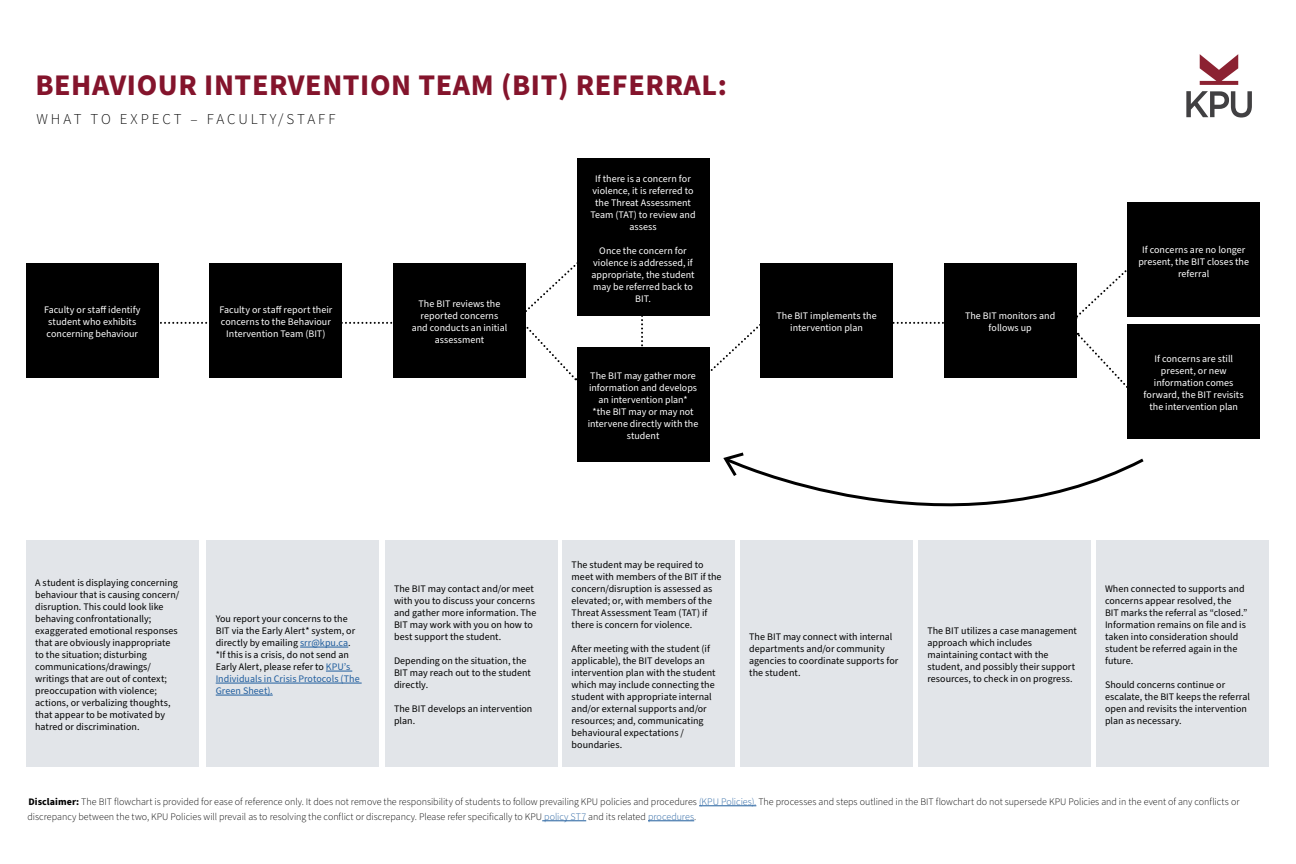
<style>
.page{position:relative;width:1296px;height:864px;background:#fff}
.page>*{position:absolute;margin:0;border:0;box-sizing:border-box;transform-origin:0 0}
.t1{font:700 30px "Source Sans Pro";letter-spacing:.02em;color:#84142c}
.t2{font:300 15px "Source Sans Pro";letter-spacing:.19em;color:#000}
.t3{font:10px/12px "Source Sans Pro";color:#000}
.t4{font:10px/12px "Source Sans Pro";letter-spacing:.005em;color:#fff;text-align:center}
.t5{font:300 10px/15px "Source Sans Pro";color:#000}
.s1{color:#215e9e}
.s2{font-weight:700}
</style>
<div class="page">
<hr style="left:699px;top:806px;width:57px;height:1px;background:#215e9e">
<hr style="left:542px;top:821px;width:44px;height:1px;background:#215e9e">
<hr style="left:648px;top:821px;width:46px;height:1px;background:#215e9e">
<svg style="left:1200px;top:54px;width:38px;height:31px"></svg>
<svg style="left:1186px;top:91px;width:66px;height:27px"></svg>
<svg style="left:723px;top:452px;width:421px;height:109px"></svg>
<svg style="left:641px;top:315px;width:2px;height:32px"></svg>
<svg style="left:709px;top:324px;width:51px;height:57px"></svg>
<svg style="left:1076px;top:262px;width:52px;height:57px"></svg>
<svg style="left:1076px;top:333px;width:52px;height:61px"></svg>
<svg style="left:893px;top:322px;width:51px;height:2px"></svg>
<svg style="left:526px;top:262px;width:52px;height:118px"></svg>
<svg style="left:160px;top:322px;width:233px;height:2px"></svg>
<div style="left:26px;top:263px;width:133px;height:115px;background:#000"></div>
<div style="left:210px;top:263px;width:132px;height:115px;background:#000"></div>
<div style="left:393px;top:263px;width:133px;height:115px;background:#000"></div>
<div style="left:577px;top:158px;width:132px;height:157px;background:#000"></div>
<div style="left:577px;top:347px;width:132px;height:115px;background:#000"></div>
<div style="left:760px;top:263px;width:133px;height:115px;background:#000"></div>
<div style="left:944px;top:263px;width:132px;height:115px;background:#000"></div>
<div style="left:1128px;top:202px;width:132px;height:115px;background:#000"></div>
<div style="left:1128px;top:324px;width:132px;height:115px;background:#000"></div>
<div style="left:26px;top:540px;width:172px;height:227px;background:#e2e5e9"></div>
<div style="left:207px;top:540px;width:172px;height:227px;background:#e2e5e9"></div>
<hr style="left:300px;top:647px;width:48px;height:1px;background:#215e9e">
<svg style="left:326px;top:671px;width:26px;height:1px"></svg>
<hr style="left:216px;top:683px;width:146px;height:1px;background:#215e9e">
<hr style="left:216px;top:695px;width:57px;height:1px;background:#215e9e">
<div style="left:385px;top:540px;width:172px;height:227px;background:#e2e5e9"></div>
<div style="left:563px;top:540px;width:172px;height:227px;background:#e2e5e9"></div>
<div style="left:740px;top:540px;width:172px;height:227px;background:#e2e5e9"></div>
<div style="left:918px;top:540px;width:173px;height:227px;background:#e2e5e9"></div>
<div style="left:1096px;top:540px;width:172px;height:227px;background:#e2e5e9"></div>
<h1 class="t1" style="left:35px;top:64px;width:693px">BEHAVIOUR INTERVENTION TEAM (BIT) REFERRAL:</h1>
<h2 class="t2" style="left:36px;top:109px;width:301px">WHAT TO EXPECT – FACULTY/STAFF</h2>
<p class="t4" style="left:44px;top:304px;width:98px;text-align:left">Faculty or staff identify student who exhibits concerning behaviour</p>
<p class="t4" style="left:219px;top:304px;width:114px">Faculty or staff report their concerns to the Behaviour<br>Intervention Team (BIT)</p>
<p class="t4" style="left:412px;top:298px;width:97px">The BIT reviews the reported concerns and conducts an initial assessment</p>
<p class="t4" style="left:590px;top:173px;width:107px">If there is a concern for violence, it is referred to the Threat Assessment<br>Team (TAT) to review and assess</p>
<p class="t4" style="left:591px;top:245px;width:105px">Once the concern for violence is addressed, if appropriate, the student may be referred back to<br>BIT.</p>
<p class="t4" style="left:588px;top:370px;width:112px">The BIT may gather more information and develops an intervention plan*<br>*the BIT may or may not intervene directly with the student</p>
<p class="t4" style="left:777px;top:310px;width:102px">The BIT implements the intervention plan</p>
<p class="t4" style="left:965px;top:310px;width:92px">The BIT monitors and follows up</p>
<p class="t4" style="left:1138px;top:244px;width:112px">If concerns are no longer present, the BIT closes the referral</p>
<p class="t4" style="left:1144px;top:353px;width:102px">If concerns are still present, or new information comes forward, the BIT revisits the intervention plan</p>
<p class="t3" style="left:35px;top:577px;width:146px">A student is displaying concerning behaviour that is causing concern/ disruption. This could look like behaving confrontationally; exaggerated emotional responses that are obviously inappropriate to the situation; disturbing communications/drawings/ writings that are out of context; preoccupation with violence; actions, or verbalizing thoughts, that appear to be motivated by hatred or discrimination.</p>
<p class="t3" style="left:216px;top:613px;width:145px">You report your concerns to the<br>BIT via the Early Alert* system, or directly by emailing <span class="s1">srr@kpu.ca</span>. *If this is a crisis, do not send an<br>Early Alert, please refer to <span class="s1">KPU’s<br>Individuals in Crisis Protocols (The<br>Green Sheet).</span></p>
<p class="t3" style="left:394px;top:583px;width:144px">The BIT may contact and/or meet with you to discuss your concerns and gather more information. The<br>BIT may work with you on how to best support the student.</p>
<p class="t3" style="left:394px;top:655px;width:139px">Depending on the situation, the<br>BIT may reach out to the student directly.</p>
<p class="t3" style="left:394px;top:703px;width:140px">The BIT develops an intervention plan.</p>
<p class="t3" style="left:572px;top:559px;width:151px">The student may be required to meet with members of the BIT if the concern/disruption is assessed as elevated; or, with members of the<br>Threat Assessment Team (TAT) if there is concern for violence.</p>
<p class="t3" style="left:572px;top:643px;width:145px">After meeting with the student (if applicable), the BIT develops an intervention plan with the student which may include connecting the student with appropriate internal and/or external supports and/or resources; and, communicating behavioural expectations / boundaries.</p>
<p class="t3" style="left:749px;top:631px;width:151px">The BIT may connect with internal departments and/or community agencies to coordinate supports for the student.</p>
<p class="t3" style="left:927px;top:625px;width:151px">The BIT utilizes a case management approach which includes maintaining contact with the student, and possibly their support resources, to check in on progress.</p>
<p class="t3" style="left:1105px;top:583px;width:144px">When connected to supports and concerns appear resolved, the<br>BIT marks the referral as “closed.”<br>Information remains on file and is taken into consideration should student be referred again in the future.</p>
<p class="t3" style="left:1105px;top:679px;width:147px">Should concerns continue or escalate, the BIT keeps the referral open and revisits the intervention plan as necessary.</p>
<p class="t5" style="left:28px;top:795px;width:1213px"><span class="s2">Disclaimer:</span> The BIT flowchart is provided for ease of reference only. It does not remove the responsibility of students to follow prevailing KPU policies and procedures <span class="s1">(KPU Policies).</span> The processes and steps outlined in the BIT flowchart do not supersede KPU Policies and in the event of any conflicts or discrepancy between the two, KPU Policies will prevail as to resolving the conflict or discrepancy. Please refer specifically to KPU <span class="s1">policy ST7</span> and its related <span class="s1">procedures</span>.</p>
</div>
